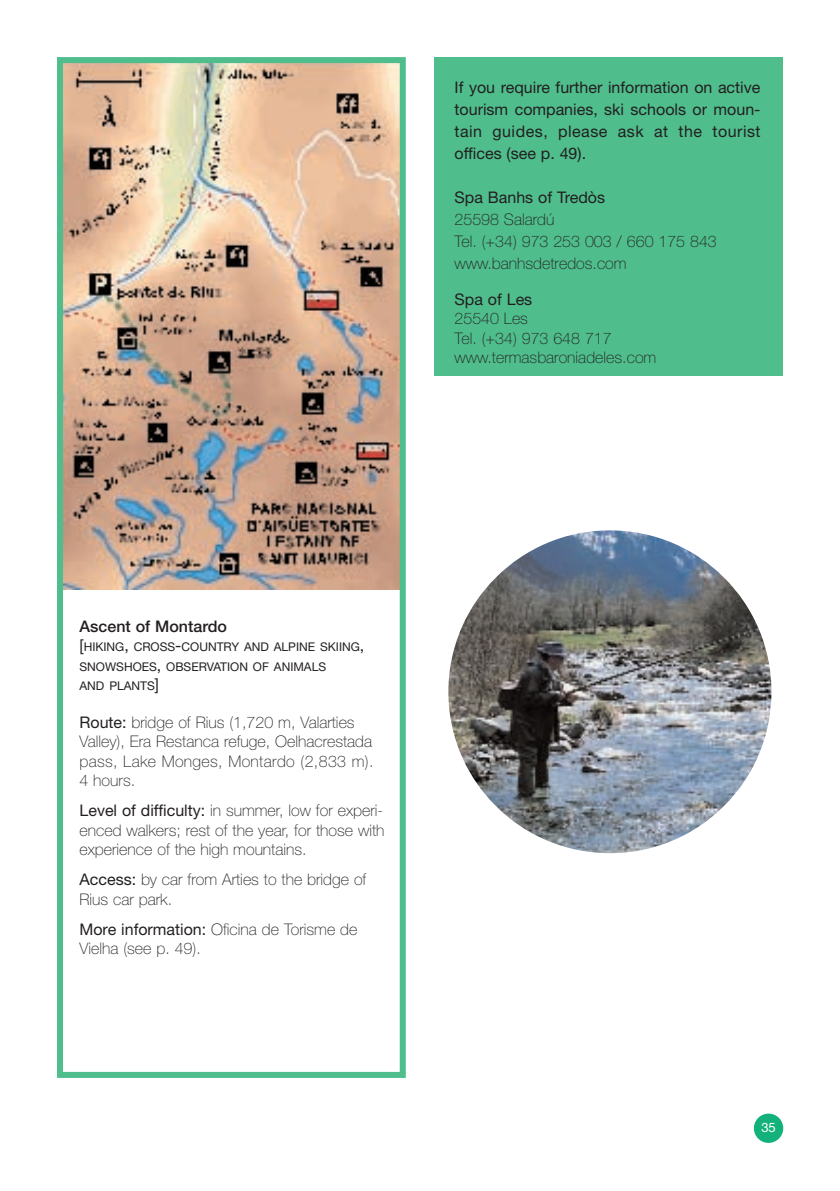
<style>
.page{position:relative;width:840px;height:1191px;background:#fff}
.page>*{position:absolute;margin:0;border:0;box-sizing:border-box;transform-origin:0 0}
.t1{font:100 16px/19.2px "Helvetica Neue";color:#231f20}
.t2{font:16px/22px "Helvetica Neue";color:#231f20;text-align:justify}
.t3{font:500 16px "Helvetica Neue";color:#231f20}
.t4{font:13px "Helvetica Neue";color:#fff}
.t5{font:12px/19.2px "Helvetica Neue";color:#231f20}
.s1{font-size:16px}
.s2{font-weight:400}
</style>
<div class="page">
<div style="left:753px;top:1113px;width:29px;height:29px;background:#13b27b;border-radius:50%"></div>
<div style="left:434px;top:57px;width:348px;height:319px;background:#4fbd8c"></div>
<img style="left:64px;top:64px;width:334px;height:525px">
<div style="left:57px;top:57px;width:348px;height:1021px;border:6px solid #4fbd8c"></div>
<img style="left:448px;top:530px;width:323px;height:323px;border-radius:161px">
<p class="t2" style="left:454px;top:78px;width:307px">If you require further information on active tourism companies, ski schools or moun&shy;tain guides, please ask at the tourist offices (see p. 49).</p>
<p class="t2" style="left:454px;top:188px;width:152px">Spa Banhs of Tredòs</p>
<p class="t1" style="left:454px;top:209px;width:263px;line-height:22px">25598 Salardú<br>Tel. (+34) 973 253 003 / 660 175 843 www.banhsdetredos.com</p>
<p class="t2" style="left:454px;top:290px;width:79px">Spa of Les</p>
<p class="t1" style="left:454px;top:310px;width:203px">25540 Les<br>Tel. (+34) 973 648 717 www.termasbaroniadeles.com</p>
<p class="t3" style="left:79px;top:621px;width:149px">Ascent of Montardo</p>
<p class="t5" style="left:79px;top:638px;width:286px"><span class="s1">[</span>HIKING<span class="s1">,</span> CROSS<span class="s1">-</span>COUNTRY AND ALPINE SKIING<span class="s1">,<br></span>SNOWSHOES<span class="s1">,</span> OBSERVATION OF ANIMALS<br>AND PLANTS<span class="s1">]</span></p>
<p class="t1" style="left:79px;top:714px;width:295px"><span class="s2">Route:</span> bridge of Rius (1,720 m, Valarties Valley), Era Restanca refuge, Oelhacrestada pass, Lake Monges, Montardo (2,833 m).<br>4 hours.</p>
<p class="t1" style="left:79px;top:802px;width:306px;text-align:justify"><span class="s2">Level of difficulty:</span> in summer, low for experi&shy;enced walkers; rest of the year, for those with experience of the high mountains.</p>
<p class="t1" style="left:79px;top:871px;width:288px"><span class="s2">Access:</span> by car from Arties to the bridge of<br>Rius car park.</p>
<p class="t1" style="left:79px;top:921px;width:279px"><span class="s2">More information:</span> Oficina de Torisme de<br>Vielha (see p. 49).</p>
<p class="t4" style="left:760px;top:1122px;width:16px">35</p>
</div>
